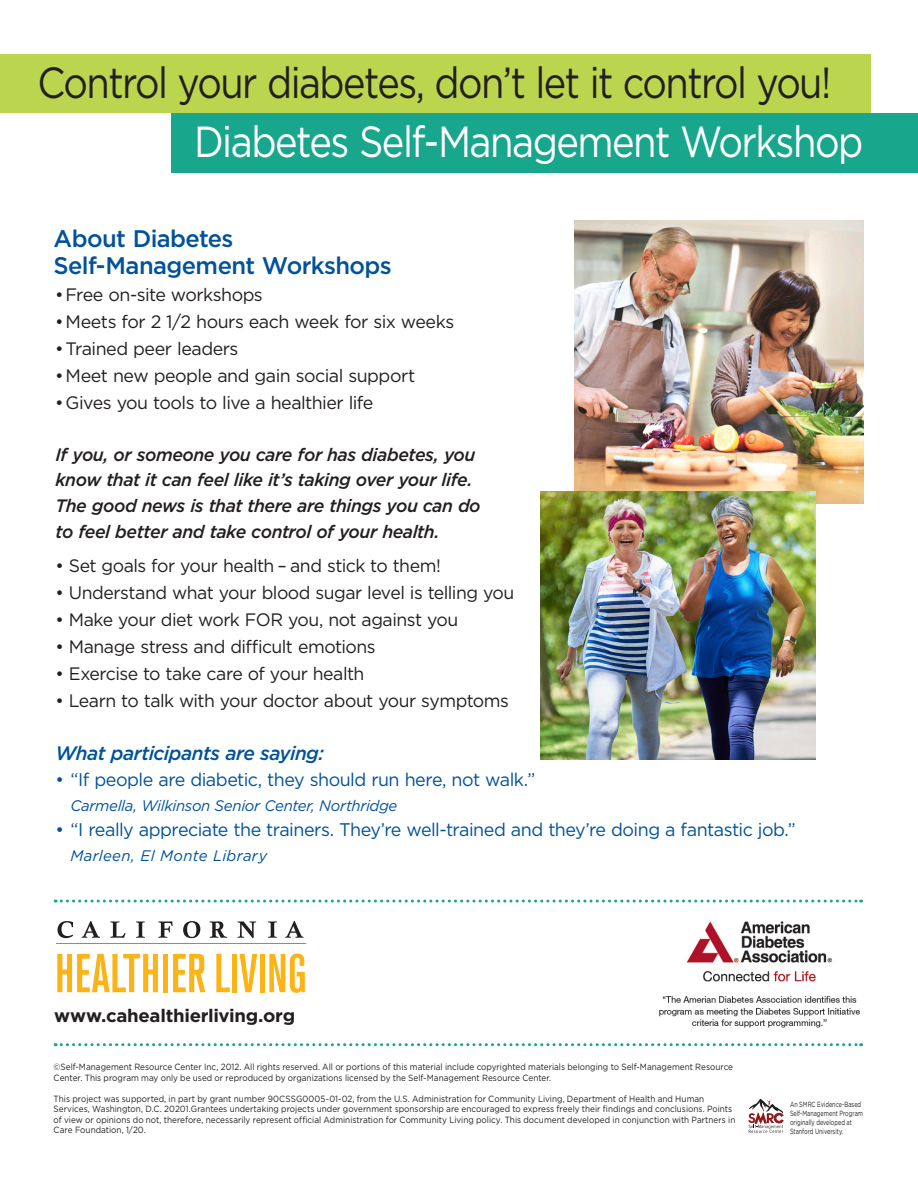
<style>
.page{position:relative;width:918px;height:1188px;background:#fff}
.page>*{position:absolute;margin:0;border:0;box-sizing:border-box;transform-origin:0 0}
.t1{font:43.5px "Gotham";letter-spacing:-.04em;color:#231f20;scale:.87 1}
.t2{font:43.5px "Gotham";letter-spacing:-.04em;color:#fff;scale:.88 1}
.t3{font:500 24px "Gotham";letter-spacing:-.025em;color:#01529a}
.t4{font:italic 500 19.5px "Gotham";letter-spacing:-.025em;color:#01529a}
.t5{font:18.3px "Gotham";letter-spacing:-.03em;color:#01529a}
.t6{font:18px "Gotham";letter-spacing:-.025em;color:#231f20}
.t7{font:italic 500 18px/25.5px "Gotham";letter-spacing:-.025em;color:#231f20}
.t8{font:700 18px "Gotham";letter-spacing:-.015em;color:#231f20}
.t9{font:italic 15.3px "Gotham";letter-spacing:-.02em;color:#01529a}
.t10{font:italic 15.3px "Gotham";letter-spacing:.02em;color:#01529a}
.t11{font:9px/10.5px "Gotham";color:#231f20;scale:.91 1}
.t12{font:7.5px/9px "Gotham";color:#231f20;scale:.73 1}
</style>
<div class="page">
<div style="left:0;top:54px;width:870px;height:59px;background:#bbd64e"></div>
<div style="left:171px;top:113px;width:747px;height:60px;background:#18a68c"></div>
<svg style="left:55px;top:900px;width:807px;height:3px"></svg>
<svg style="left:55px;top:1043px;width:807px;height:3px"></svg>
<svg style="left:58px;top:921px;width:15px;height:17px"></svg>
<svg style="left:82px;top:921px;width:18px;height:17px"></svg>
<svg style="left:110px;top:921px;width:16px;height:17px"></svg>
<svg style="left:136px;top:921px;width:9px;height:17px"></svg>
<svg style="left:158px;top:921px;width:15px;height:17px"></svg>
<svg style="left:183px;top:921px;width:17px;height:17px"></svg>
<svg style="left:210px;top:921px;width:17px;height:17px"></svg>
<svg style="left:237px;top:921px;width:19px;height:17px"></svg>
<svg style="left:268px;top:921px;width:9px;height:17px"></svg>
<svg style="left:285px;top:921px;width:19px;height:17px"></svg>
<svg style="left:57px;top:954px;width:101px;height:38px"></svg>
<div style="left:163px;top:954px;width:5px;height:38px;background:#fbb316"></div>
<svg style="left:173px;top:954px;width:32px;height:38px"></svg>
<svg style="left:216px;top:954px;width:14px;height:38px"></svg>
<div style="left:232px;top:954px;width:5px;height:38px;background:#fbb316"></div>
<svg style="left:240px;top:954px;width:17px;height:38px"></svg>
<div style="left:260px;top:954px;width:5px;height:38px;background:#fbb316"></div>
<svg style="left:269px;top:953px;width:36px;height:40px"></svg>
<hr style="left:56px;top:943px;width:250px;height:1px;background:#5c94ce">
<img style="left:575px;top:221px;width:289px;height:282px">
<img style="left:541px;top:491px;width:275px;height:268px">
<img style="left:659px;top:921px;width:201px;height:107px">
<svg style="left:748px;top:1099px;width:35px;height:34px"></svg>
<p class="t1" style="left:38px;top:55px;width:914px">Control your diabetes, don’t let it control you!</p>
<p class="t2" style="left:194px;top:113px;width:762px">Diabetes Self-Management Workshop</p>
<p class="t3" style="left:54px;top:223px;width:181px">About Diabetes</p>
<p class="t3" style="left:54px;top:250px;width:340px">Self-Management Workshops</p>
<p class="t6" style="left:55px;top:283px;width:209px">•Free on-site workshops</p>
<p class="t6" style="left:55px;top:310px;width:401px">•Meets for 2 1/2 hours each week for six weeks</p>
<p class="t6" style="left:55px;top:337px;width:185px">•Trained peer leaders</p>
<p class="t6" style="left:55px;top:364px;width:362px">•Meet new people and gain social support</p>
<p class="t6" style="left:55px;top:391px;width:320px">•Gives you tools to live a healthier life</p>
<p class="t7" style="left:55px;top:441px;width:422px">If you, or someone you care for has diabetes, you know that it can feel like it’s taking over your life.</p>
<p class="t7" style="left:55px;top:492px;width:427px">The good news is that there are things you can do</p>
<p class="t7" style="left:55px;top:519px;width:386px">to feel better and take control of your health.</p>
<p class="t6" style="left:55px;top:554px;width:387px">• Set goals for your health – and stick to them!</p>
<p class="t6" style="left:55px;top:581px;width:460px">• Understand what your blood sugar level is telling you</p>
<p class="t6" style="left:55px;top:608px;width:405px">• Make your diet work FOR you, not against you</p>
<p class="t6" style="left:55px;top:635px;width:322px">• Manage stress and difficult emotions</p>
<p class="t6" style="left:55px;top:662px;width:310px">• Exercise to take care of your health</p>
<p class="t6" style="left:55px;top:689px;width:455px">• Learn to talk with your doctor about your symptoms</p>
<p class="t4" style="left:55px;top:741px;width:270px">What participants are saying:</p>
<p class="t5" style="left:55px;top:768px;width:481px">• “If people are diabetic, they should run here, not walk.”</p>
<p class="t9" style="left:70px;top:796px;width:328px">Carmella, Wilkinson Senior Center, Northridge</p>
<p class="t5" style="left:55px;top:818px;width:742px">• “I really appreciate the trainers. They’re well-trained and they’re doing a fantastic job.”</p>
<p class="t10" style="left:70px;top:846px;width:198px">Marleen, El Monte Library</p>
<p class="t8" style="left:54px;top:1004px;width:243px">www.cahealthierliving.org</p>
<p class="t11" style="left:54px;top:1061px;width:748px">©Self-Management Resource Center Inc, 2012. All rights reserved. All or portions of this material include copyrighted materials belonging to Self-Management Resource<br>Center. This program may only be used or reproduced by organizations licensed by the Self-Management Resource Center.</p>
<p class="t11" style="left:54px;top:1093px;width:751px">This project was supported, in part by grant number 90CSSG0005-01-02, from the U.S. Administration for Community Living, Department of Health and Human Services, Washington, D.C. 20201.Grantees undertaking projects under government sponsorship are encouraged to express freely their findings and conclusions. Points of view or opinions do not, therefore, necessarily represent official Administration for Community Living policy. This document developed in conjunction with Partners in Care Foundation, 1/20.</p>
<p class="t12" style="left:790px;top:1099px;width:99px">An SMRC Evidence-Based</p>
<p class="t12" style="left:790px;top:1108px;width:102px">Self-Management Program originally developed at</p>
<p class="t12" style="left:790px;top:1126px;width:75px">Stanford University.</p>
</div>
